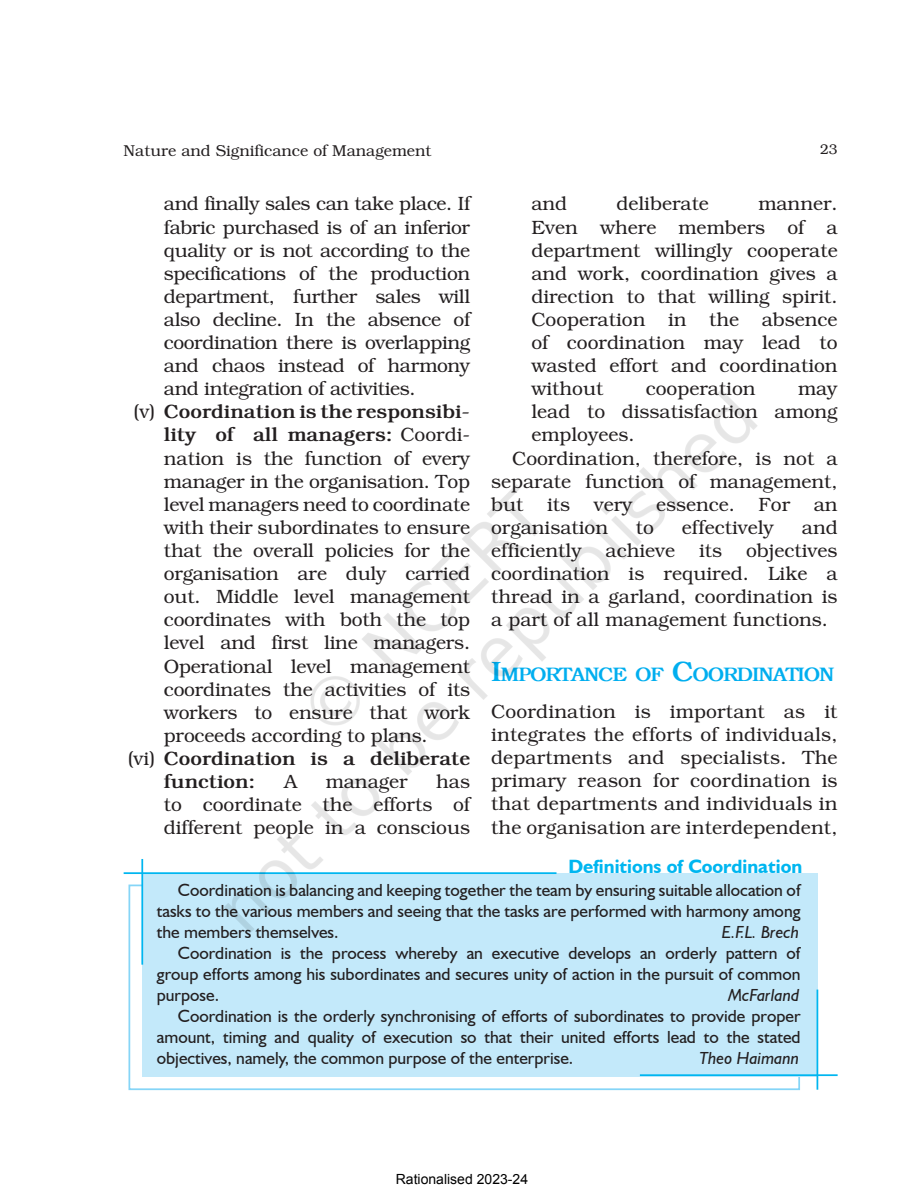
<style>
.page{position:relative;width:924px;height:1193px;background:#fff}
.page>*{position:absolute;margin:0;border:0;box-sizing:border-box;transform-origin:0 0}
.t1{font:700 19.6px "Bookman";letter-spacing:-.055em;color:#00aeef}
.t2{font:19.25px/23.1px "Bookman";letter-spacing:-.01em;color:#231f20;text-align:justify}
.t3{font:700 19.25px "Bookman";color:#231f20}
.t4{font:700 19.25px "Humanist 521 BT";color:#00b6f0}
.t5{font:17.5px/21px "Humanist 521 BT";color:#231f20;text-align:justify}
.t6{font:italic 17.5px "Humanist 521 BT";color:#231f20}
.t7{font:15.75px "Bookman";color:#231f20}
.t8{font:14px "Arial";color:#000}
.t9{font:14px "Bookman";color:#231f20}
.s1{font-weight:400}
.s2{font-size:28px}
</style>
<div class="page">
<img style="left:123px;top:872px;width:715px;height:219px">
<img style="left:129px;top:389px;width:644px;height:576px">
<p class="t7" style="left:124px;top:141px;width:309px">Nature and Significance of Management</p>
<p class="t9" style="left:820px;top:141px;width:19px">23</p>
<p class="t2" style="left:164px;top:192px;width:308px">and finally sales can take place. If</p>
<p class="t2" style="left:164px;top:215px;width:308px">fabric purchased is of an inferior</p>
<p class="t2" style="left:164px;top:238px;width:308px">quality or is not according to the</p>
<p class="t2" style="left:164px;top:262px;width:308px">specifications of the production</p>
<p class="t2" style="left:164px;top:285px;width:308px">department, further sales will</p>
<p class="t2" style="left:164px;top:308px;width:308px">also decline. In the absence of</p>
<p class="t2" style="left:164px;top:331px;width:308px">coordination there is overlapping</p>
<p class="t2" style="left:164px;top:354px;width:308px">and chaos instead of harmony</p>
<p class="t2" style="left:164px;top:377px;width:253px">and integration of activities.</p>
<p class="t3" style="left:134px;top:400px;width:338px"><span class="s1">(v)</span> Coordination is the responsibi-</p>
<p class="t3" style="left:164px;top:423px;width:308px">lity of all managers: <span class="s1">Coordi-</span></p>
<p class="t2" style="left:164px;top:446px;width:308px">nation is the function of every</p>
<p class="t2" style="left:164px;top:469px;width:308px">manager in the organisation. Top</p>
<p class="t2" style="left:164px;top:493px;width:308px">level managers need to coordinate</p>
<p class="t2" style="left:164px;top:516px;width:308px">with their subordinates to ensure</p>
<p class="t2" style="left:164px;top:539px;width:308px">that the overall policies for the</p>
<p class="t2" style="left:164px;top:562px;width:308px">organisation are duly carried</p>
<p class="t2" style="left:164px;top:585px;width:308px">out. Middle level management</p>
<p class="t2" style="left:164px;top:608px;width:308px">coordinates with both the top</p>
<p class="t2" style="left:164px;top:631px;width:308px">level and first line managers.</p>
<p class="t2" style="left:164px;top:654px;width:308px">Operational level management</p>
<p class="t2" style="left:164px;top:677px;width:308px">coordinates the activities of its</p>
<p class="t2" style="left:164px;top:700px;width:308px">workers to ensure that work</p>
<p class="t2" style="left:164px;top:724px;width:265px">proceeds according to plans.</p>
<p class="t3" style="left:128px;top:747px;width:344px"><span class="s1">(vi)</span> Coordination is a deliberate</p>
<p class="t3" style="left:164px;top:770px;width:93px">function:</p>
<p class="t2" style="left:284px;top:770px;width:15px">A</p>
<p class="t2" style="left:326px;top:770px;width:84px">manager</p>
<p class="t2" style="left:531px;top:192px;width:37px">and</p>
<p class="t2" style="left:617px;top:192px;width:94px">deliberate</p>
<p class="t2" style="left:531px;top:192px;width:308px;text-indent:227px">manner.<br>Even where members of a department willingly cooperate and work, coordination gives a direction to that willing spirit.<br>Cooperation in the absence of coordination may lead to wasted effort and coordination without</p>
<p class="t2" style="left:646px;top:377px;width:111px">cooperation</p>
<p class="t2" style="left:798px;top:377px;width:41px">may</p>
<p class="t2" style="left:531px;top:400px;width:308px">lead to dissatisfaction among</p>
<p class="t2" style="left:531px;top:423px;width:105px">employees.</p>
<p class="t2" style="left:512px;top:446px;width:327px">Coordination, therefore, is not a</p>
<p class="t2" style="left:491px;top:469px;width:348px">separate function of management,</p>
<p class="t2" style="left:491px;top:493px;width:348px">but its very essence. For an</p>
<p class="t2" style="left:491px;top:516px;width:118px">organisation</p>
<p class="t2" style="left:636px;top:516px;width:20px">to</p>
<p class="t2" style="left:682px;top:516px;width:94px">effectively</p>
<p class="t2" style="left:491px;top:516px;width:348px;text-indent:311px">and efficiently achieve its objectives coordination is required. Like a thread in a garland, coordination is a part of all management functions.</p>
<p class="t1" style="left:491px;top:663px;width:345px"><span class="s2">I</span>MPORTANCE OF <span class="s2">C</span>OORDINATION</p>
<p class="t2" style="left:491px;top:700px;width:348px">Coordination is important as it integrates the efforts of individuals, departments and specialists. The primary reason for coordination is that departments and individuals in the organisation are interdependent,</p>
<p class="t2" style="left:164px;top:770px;width:308px;text-indent:272px">has to coordinate the efforts of different people in a conscious</p>
<p class="t4" style="left:568px;top:854px;width:235px">Definitions of Coordination</p>
<p class="t5" style="left:157px;top:879px;width:645px;text-indent:21px">Coordination is balancing and keeping together the team by ensuring suitable allocation of tasks to the various members and seeing that the tasks are performed with harmony among the members themselves.</p>
<p class="t6" style="left:722px;top:921px;width:79px">E.F.L. Brech</p>
<p class="t5" style="left:157px;top:942px;width:645px;text-indent:21px">Coordination is the process whereby an executive develops an orderly pattern of group efforts among his subordinates and secures unity of action in the pursuit of common purpose.</p>
<p class="t6" style="left:728px;top:984px;width:72px">McFarland</p>
<p class="t5" style="left:157px;top:1005px;width:645px;text-indent:21px">Coordination is the orderly synchronising of efforts of subordinates to provide proper amount, timing and quality of execution so that their united efforts lead to the stated objectives, namely, the common purpose of the enterprise.</p>
<p class="t6" style="left:699px;top:1047px;width:102px">Theo Haimann</p>
<p class="t8" style="left:396px;top:1169px;width:134px">Rationalised 2023-24</p>
</div>
